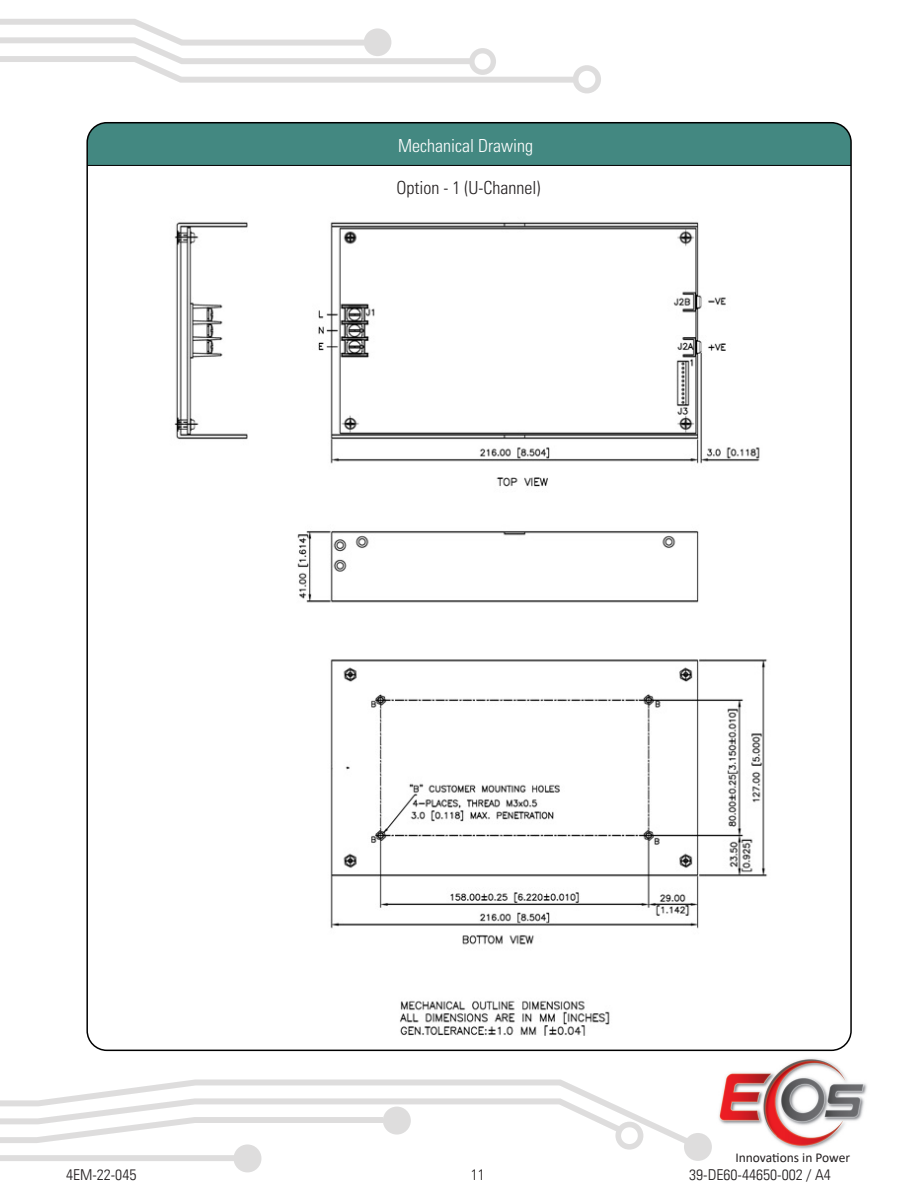
<style>
.page{position:relative;width:918px;height:1188px;background:#fff}
.page>*{position:absolute;margin:0;border:0;box-sizing:border-box;transform-origin:0 0}
.t1{font:300 condensed 18px "Univers LT Std";color:#231f20}
.t2{font:300 condensed 18px "Univers LT Std";color:#fff}
.t3{font:300 condensed 15px "Univers LT";color:#231f20;scale:1.06 1}
.t4{font:13.5px "Calibri";color:#231f20}
</style>
<div class="page">
<svg style="left:146px;top:48px;width:429px;height:38px"></svg>
<div style="left:573px;top:65px;width:28px;height:28px;border:6px solid #231f20;border-radius:50%"></div>
<div style="left:469px;top:48px;width:27px;height:27px;border:5px solid #231f20;border-radius:50%"></div>
<svg style="left:0;top:19px;width:478px;height:48px"></svg>
<div style="left:367px;top:31px;width:22px;height:22px;background:#dedddd;border-radius:50%"></div>
<div style="left:364px;top:28px;width:27px;height:28px;border:6px solid #231f20;border-radius:50%"></div>
<svg style="left:88px;top:1079px;width:606px;height:71px"></svg>
<div style="left:687px;top:1136px;width:22px;height:22px;background:#dedddd;border-radius:50%"></div>
<div style="left:684px;top:1133px;width:28px;height:28px;border:6px solid #231f20;border-radius:50%"></div>
<svg style="left:0;top:1094px;width:626px;height:52px"></svg>
<div style="left:386px;top:1109px;width:22px;height:23px;background:#dedddd;border-radius:50%"></div>
<div style="left:383px;top:1107px;width:28px;height:28px;border:6px solid #231f20;border-radius:50%"></div>
<div style="left:0;top:1155px;width:235px;height:6px;background:#dedddd"></div>
<div style="left:236px;top:1147px;width:23px;height:23px;background:#dedddd;border-radius:50%"></div>
<div style="left:234px;top:1144px;width:27px;height:28px;border:6px solid #231f20;border-radius:50%"></div>
<img style="left:719px;top:1058px;width:148px;height:91px">
<div style="left:89px;top:125px;width:760px;height:41px;background:#438881"></div>
<img style="left:174px;top:221px;width:594px;height:815px">
<p class="t2" style="left:398px;top:134px;width:136px">Mechanical Drawing</p>
<p class="t1" style="left:397px;top:177px;width:145px">Option - 1 (U-Channel)</p>
<p class="t4" style="left:735px;top:1148px;width:116px">Innovations in Power</p>
<p class="t3" style="left:66px;top:1165px;width:68px">4EM-22-045</p>
<p class="t3" style="left:471px;top:1165px;width:15px">11</p>
<p class="t3" style="left:689px;top:1165px;width:135px">39-DE60-44650-002 / A4</p>
</div>
